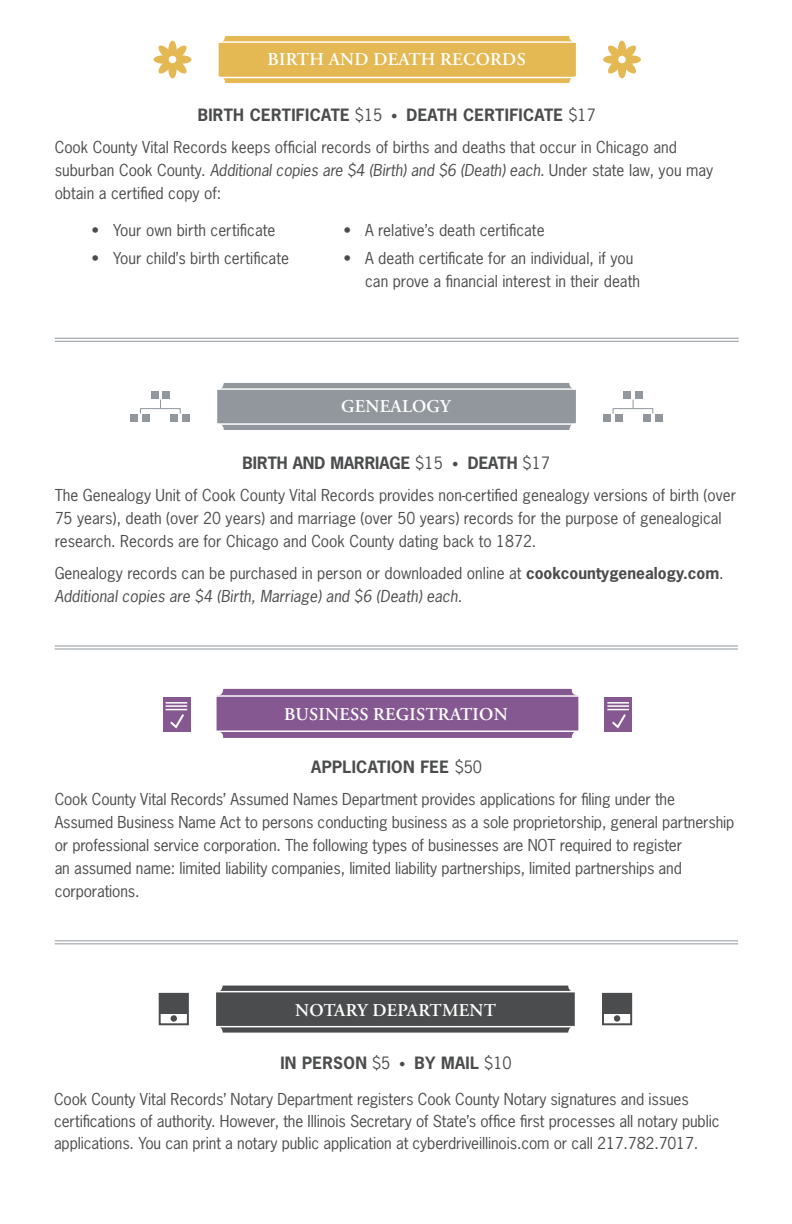
<style>
.page{position:relative;width:792px;height:1224px;background:#fff}
.page>*{position:absolute;margin:0;border:0;box-sizing:border-box;transform-origin:0 0}
.t1{font:600 18px "Adobe Garamond Pro";letter-spacing:.015em;color:#fff}
.t2{font:700 16px "News Gothic Std";letter-spacing:.02em;color:#4b4c4d}
.t3{font:16px "News Gothic Std";color:#4b4c4d}
.t4{font:15.6px/23px "News Gothic Std";letter-spacing:-.01em;color:#4b4c4d}
.s1{font-weight:400}
.s2{font-weight:400;font-size:12.8px}
.s3{font-style:italic}
.s4{font-size:12.8px}
.s5{font-weight:700}
</style>
<div class="page">
<hr style="left:55px;top:646px;width:683px;height:1px;background:#91979c">
<hr style="left:55px;top:649px;width:683px;height:1px;background:#91979c">
<hr style="left:55px;top:338px;width:684px;height:1px;background:#91979c">
<hr style="left:55px;top:341px;width:684px;height:1px;background:#91979c">
<div style="left:217px;top:383px;width:359px;height:47px;background:#91979c;border-radius:7px"></div>
<hr style="left:212px;top:423px;width:372px;height:2px;background:#fff">
<hr style="left:209px;top:388px;width:372px;height:2px;background:#fff">
<div style="left:151px;top:391px;width:8px;height:8px;background:#91979c"></div>
<div style="left:162px;top:391px;width:8px;height:8px;background:#91979c"></div>
<hr style="left:140px;top:408px;width:40px;height:1px;background:#91979c">
<div style="left:170px;top:414px;width:8px;height:8px;background:#91979c"></div>
<div style="left:182px;top:414px;width:8px;height:8px;background:#91979c"></div>
<div style="left:131px;top:414px;width:7px;height:8px;background:#91979c"></div>
<div style="left:142px;top:414px;width:8px;height:8px;background:#91979c"></div>
<div style="left:623px;top:391px;width:8px;height:8px;background:#91979c"></div>
<div style="left:635px;top:391px;width:8px;height:8px;background:#91979c"></div>
<hr style="left:613px;top:408px;width:40px;height:1px;background:#91979c">
<div style="left:643px;top:414px;width:8px;height:8px;background:#91979c"></div>
<div style="left:655px;top:414px;width:8px;height:8px;background:#91979c"></div>
<div style="left:603px;top:414px;width:8px;height:8px;background:#91979c"></div>
<div style="left:615px;top:414px;width:8px;height:8px;background:#91979c"></div>
<div style="left:218px;top:690px;width:359px;height:47px;background:#855891;border-radius:7px"></div>
<div style="left:217px;top:689px;width:361px;height:49px;border:2px solid #855891;border-radius:7px"></div>
<hr style="left:214px;top:731px;width:372px;height:1px;background:#fff">
<hr style="left:210px;top:695px;width:373px;height:2px;background:#fff">
<div style="left:163px;top:697px;width:27px;height:35px;background:#855891"></div>
<hr style="left:166px;top:702px;width:21px;height:2px;background:#fff">
<hr style="left:166px;top:705px;width:21px;height:2px;background:#fff">
<svg style="left:166px;top:709px;width:21px;height:20px"></svg>
<div style="left:605px;top:697px;width:27px;height:35px;background:#855891"></div>
<hr style="left:607px;top:702px;width:22px;height:2px;background:#fff">
<hr style="left:607px;top:705px;width:22px;height:2px;background:#fff">
<svg style="left:607px;top:709px;width:22px;height:20px"></svg>
<hr style="left:55px;top:941px;width:683px;height:1px;background:#91979c">
<hr style="left:55px;top:944px;width:683px;height:1px;background:#91979c">
<div style="left:216px;top:986px;width:359px;height:47px;background:#4b4c4d;border-radius:7px"></div>
<hr style="left:212px;top:1026px;width:371px;height:1px;background:#fff">
<hr style="left:209px;top:991px;width:372px;height:1px;background:#fff">
<div style="left:159px;top:993px;width:29px;height:20px;background:#4b4c4d"></div>
<div style="left:159px;top:993px;width:30px;height:32px;border:2px solid #4b4c4d"></div>
<div style="left:171px;top:1015px;width:6px;height:7px;background:#4b4c4d;border-radius:50%"></div>
<div style="left:603px;top:993px;width:28px;height:20px;background:#4b4c4d"></div>
<div style="left:602px;top:993px;width:30px;height:32px;border:2px solid #4b4c4d"></div>
<div style="left:614px;top:1015px;width:6px;height:7px;background:#4b4c4d;border-radius:50%"></div>
<div style="left:219px;top:36px;width:357px;height:47px;background:#e4b853;border-radius:7px"></div>
<hr style="left:212px;top:77px;width:370px;height:1px;background:#fff">
<hr style="left:212px;top:41px;width:370px;height:2px;background:#fff">
<svg style="left:168px;top:41px;width:9px;height:18px"></svg>
<svg style="left:168px;top:60px;width:9px;height:18px"></svg>
<svg style="left:173px;top:55px;width:18px;height:9px"></svg>
<svg style="left:154px;top:55px;width:18px;height:9px"></svg>
<svg style="left:158px;top:45px;width:30px;height:30px"></svg>
<div style="left:169px;top:56px;width:7px;height:7px;background:#fff;border-radius:50%"></div>
<div style="left:618px;top:41px;width:8px;height:18px;background:#e4b853;border-radius:50%"></div>
<svg style="left:618px;top:60px;width:8px;height:18px"></svg>
<svg style="left:622px;top:55px;width:19px;height:9px"></svg>
<svg style="left:603px;top:55px;width:19px;height:9px"></svg>
<svg style="left:607px;top:45px;width:30px;height:30px"></svg>
<div style="left:618px;top:56px;width:8px;height:7px;background:#fff;border-radius:50%"></div>
<p class="t1" style="left:268px;top:49px;width:24px">BIRTH</p>
<p class="t1" style="left:329px;top:49px;width:72px">AND DEATH</p>
<p class="t1" style="left:440px;top:49px;width:14px">RECOR</p>
<p class="t1" style="left:502px;top:49px;width:24px">DS</p>
<p class="t2" style="left:198px;top:104px;width:400px">BIRTH CERTIFICATE <span class="s1">$15</span> <span class="s2">•</span> DEATH CERTIFICATE <span class="s1">$17</span></p>
<p class="t4" style="left:55px;top:135px;width:660px">Cook County Vital Records keeps official records of births and deaths that occur in Chicago and suburban Cook County. <span class="s3">Additional copies are $4 (Birth) and $6 (Death) each.</span> Under state law, you may obtain a certified copy of:</p>
<p class="t4" style="left:92px;top:218px;width:185px">• Your own birth certificate</p>
<p class="t4" style="left:344px;top:218px;width:203px">• A relative’s death certificate</p>
<p class="t4" style="left:92px;top:246px;width:199px">• Your child’s birth certificate</p>
<p class="t4" style="left:365px;top:246px;width:276px;text-indent:-22px">• A death certificate for an individual, if you can prove a financial interest in their death</p>
<p class="t1" style="left:341px;top:396px;width:112px">GENEALOGY</p>
<p class="t2" style="left:243px;top:453px;width:112px">BIRTHAN D MARRIAGE</p>
<p class="t3" style="left:415px;top:453px;width:136px">$15 <span class="s4">•</span> <span class="s5">DEATH</span> $17</p>
<p class="t4" style="left:55px;top:484px;width:683px">The Genealogy Unit of Cook County Vital Records provides non-certified genealogy versions of birth (over<br>75 years), death (over 20 years) and marriage (over 50 years) records for the purpose of genealogical research. Records are for Chicago and Cook County dating back to 1872.</p>
<p class="t4" style="left:55px;top:562px;width:671px">Genealogy records can be purchased in person or downloaded online at <span class="s5">cookcountygenealogy.com</span>.<br><span class="s3">Additional copies are $4 (Birth, Marriage) and $6 (Death) each.</span></p>
<p class="t1" style="left:284px;top:704px;width:225px">BUSINESS REGISTRATION</p>
<p class="t2" style="left:311px;top:757px;width:86px">APPLICATION</p>
<p class="t2" style="left:420px;top:757px;width:63px">FEE <span class="s1">$50</span></p>
<p class="t4" style="left:55px;top:788px;width:681px">Cook County Vital Records’ Assumed Names Department provides applications for filing under the Assumed Business Name Act to persons conducting business as a sole proprietorship, general partnership or professional service corporation. The following types of businesses are NOT required to register<br>an assumed name: limited liability companies, limited liability partnerships, limited partnerships and corporations.</p>
<p class="t1" style="left:295px;top:1000px;width:202px">NOTARY DEPARTMENT</p>
<p class="t2" style="left:280px;top:1052px;width:233px">IN PERSON <span class="s1">$5</span> <span class="s2">•</span> BY MAIL <span class="s1">$10</span></p>
<p class="t4" style="left:54px;top:1088px;width:667px;line-height:22px">Cook County Vital Records’ Notary Department registers Cook County Notary signatures and issues certifications of authority. However, the Illinois Secretary of State’s office first processes all notary public applications. You can print a notary public application at cyberdriveillinois.com or call 217.782.7017.</p>
</div>
